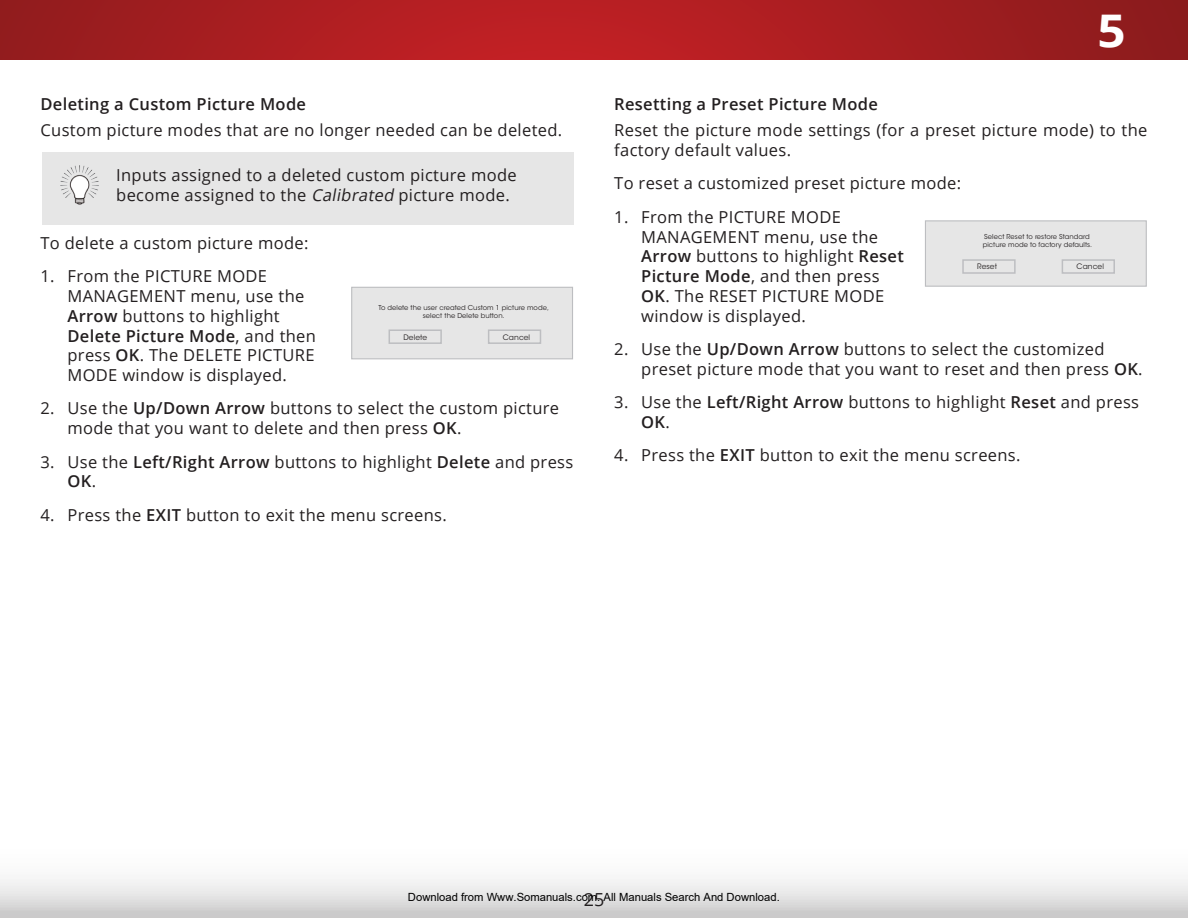
<style>
.page{position:relative;width:1188px;height:918px;background:#fff}
.page>*{position:absolute;margin:0;border:0;box-sizing:border-box;transform-origin:0 0}
.t1{font:700 45px "Open Sans";color:#fff;scale:1.1 1}
.t2{font:18px "Open Sans";color:#231f20}
.t3{font:16.5px/19.8px "Open Sans";letter-spacing:.02em;color:#231f20}
.t4{font:600 16.5px "Open Sans";letter-spacing:.02em;color:#231f20}
.t5{font:11.25px "Arial";color:#000}
.t6{font:7.5px "ITC Avant Garde Std";letter-spacing:.01em;color:#231f20}
.t7{font:6.75px/8.1px "ITC Avant Garde Std";letter-spacing:.01em;color:#231f20;text-align:center}
.s1{font-style:italic}
.s2{font-weight:600}
</style>
<div class="page">
<svg style="left:0;top:879px;width:1188px;height:39px"></svg>
<svg style="left:0;top:0;width:1188px;height:59px;background:#a81d20"></svg>
<div style="left:42px;top:152px;width:532px;height:72px;background:#e6e6e6"></div>
<img style="left:60px;top:165px;width:39px;height:40px">
<div style="left:351px;top:287px;width:222px;height:72px;background:#e6e6e6;border:1px solid #bdbec1"></div>
<div style="left:389px;top:329px;width:53px;height:15px;border:2px solid #bdbec1"></div>
<div style="left:488px;top:329px;width:53px;height:15px;border:2px solid #bdbec1"></div>
<div style="left:925px;top:220px;width:222px;height:67px;background:#e6e6e6;border:1px solid #bdbec1"></div>
<div style="left:962px;top:259px;width:54px;height:15px;border:2px solid #bdbec1"></div>
<div style="left:1062px;top:259px;width:53px;height:15px;border:2px solid #bdbec1"></div>
<p class="t4" style="left:40px;top:93px;width:267px">Deleting a Custom Picture Mode</p>
<p class="t3" style="left:40px;top:120px;width:523px">Custom picture modes that are no longer needed can be deleted.</p>
<p class="t3" style="left:116px;top:165px;width:402px">Inputs assigned to a deleted custom picture mode become assigned to the <span class="s1">Calibrated</span> picture mode.</p>
<p class="t3" style="left:40px;top:233px;width:269px">To delete a custom picture mode:</p>
<p class="t3" style="left:67px;top:266px;width:250px;text-indent:-27px">1. From the PICTURE MODE<br>MANAGEMENT menu, use the<br><span class="s2">Arrow</span> buttons to highlight<br><span class="s2">Delete Picture Mode</span>, and then press <span class="s2">OK</span>. The DELETE PICTURE<br>MODE window is displayed.</p>
<p class="t3" style="left:67px;top:398px;width:493px;text-indent:-27px">2. Use the <span class="s2">Up/Down Arrow</span> buttons to select the custom picture mode that you want to delete and then press <span class="s2">OK</span>.</p>
<p class="t3" style="left:67px;top:451px;width:507px;text-indent:-27px">3. Use the <span class="s2">Left/Right Arrow</span> buttons to highlight <span class="s2">Delete</span> and press<br><span class="s2">OK</span>.</p>
<p class="t3" style="left:41px;top:504px;width:408px">4. Press the <span class="s2">EXIT</span> button to exit the menu screens.</p>
<p class="t7" style="left:378px;top:303px;width:172px">To delete the user created Custom 1 picture mode, select the Delete button.</p>
<p class="t6" style="left:404px;top:332px;width:25px">Delete</p>
<p class="t6" style="left:503px;top:332px;width:29px">Cancel</p>
<h1 class="t1" style="left:1097px;top:-1px;width:27px">5</h1>
<p class="t4" style="left:614px;top:93px;width:265px">Resetting a Preset Picture Mode</p>
<p class="t3" style="left:614px;top:120px;width:535px">Reset the picture mode settings (for a preset picture mode) to the factory default values.</p>
<p class="t3" style="left:614px;top:173px;width:348px">To reset a customized preset picture mode:</p>
<p class="t3" style="left:641px;top:206px;width:264px;text-indent:-27px">1. From the PICTURE MODE<br>MANAGEMENT menu, use the<br><span class="s2">Arrow</span> buttons to highlight <span class="s2">Reset<br>Picture Mode</span>, and then press<br><span class="s2">OK</span>. The RESET PICTURE MODE window is displayed.</p>
<p class="t3" style="left:641px;top:339px;width:503px;text-indent:-27px">2. Use the <span class="s2">Up/Down Arrow</span> buttons to select the customized preset picture mode that you want to reset and then press <span class="s2">OK</span>.</p>
<p class="t3" style="left:641px;top:392px;width:499px;text-indent:-27px">3. Use the <span class="s2">Left/Right Arrow</span> buttons to highlight <span class="s2">Reset</span> and press<br><span class="s2">OK</span>.</p>
<p class="t3" style="left:614px;top:445px;width:408px">4. Press the <span class="s2">EXIT</span> button to exit the menu screens.</p>
<p class="t7" style="left:983px;top:233px;width:111px;text-align:left">Select Reset to restore Standard picture mode to factory defaults.</p>
<p class="t6" style="left:977px;top:262px;width:21px">Reset</p>
<p class="t6" style="left:1077px;top:262px;width:29px">Cancel</p>
<p class="t5" style="left:408px;top:890px;width:373px">Download from Www.Somanuals.com. All Manuals Search And Download.</p>
<p class="t2" style="left:584px;top:887px;width:22px">25</p>
</div>
